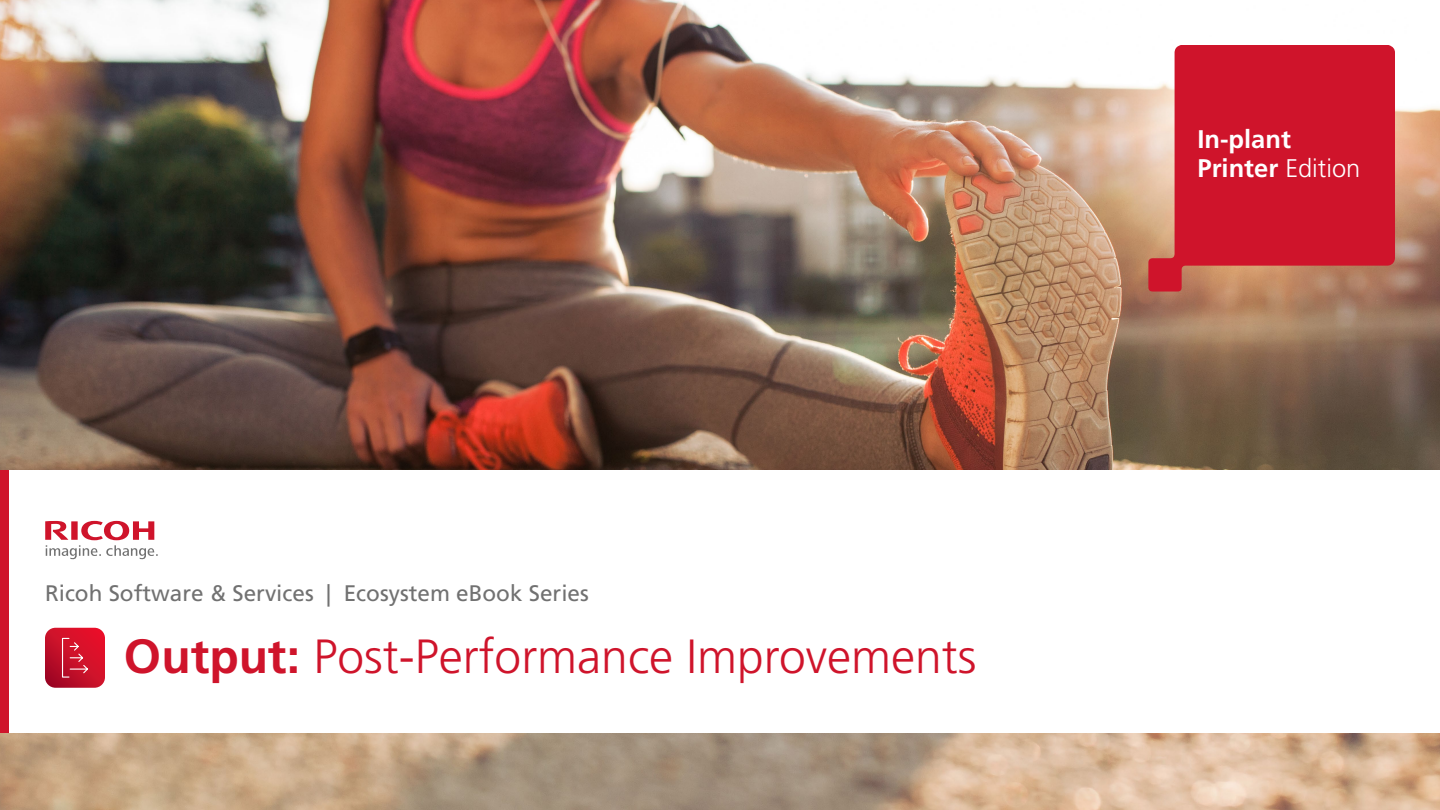
<style>
.page{position:relative;width:1440px;height:810px;background:#fff}
.page>*{position:absolute;margin:0;border:0;box-sizing:border-box;transform-origin:0 0}
.t1{font:300 48px "Frutiger LT Std";color:#cf142b}
.t2{font:700 25.5px/28.5px "Frutiger LT Std";color:#fff}
.t3{font:22.5px "Frutiger LT Std";color:#717171}
.s1{font-weight:700}
.s2{font-weight:300}
</style>
<div class="page">
<img style="left:0;top:0;width:1440px;height:810px">
<div style="left:0;top:471px;width:1440px;height:262px;background:#fff"></div>
<div style="left:0;top:471px;width:9px;height:262px;background:#cf142b"></div>
<svg style="left:1148px;top:45px;width:247px;height:247px;background:#d0303d"></svg>
<svg style="left:45px;top:521px;width:113px;height:39px"></svg>
<svg style="left:45px;top:628px;width:60px;height:60px;background:#cd1f37"></svg>
<p class="t3" style="left:45px;top:579px;width:545px">Ricoh Software &amp; Services | Ecosystem eBook Series</p>
<h1 class="t1" style="left:124px;top:629px;width:854px"><span class="s1">Output:</span> Post-Performance Improvements</h1>
<p class="t2" style="left:1197px;top:125px;width:164px">In-plant<br>Printer <span class="s2">Edition</span></p>
</div>
